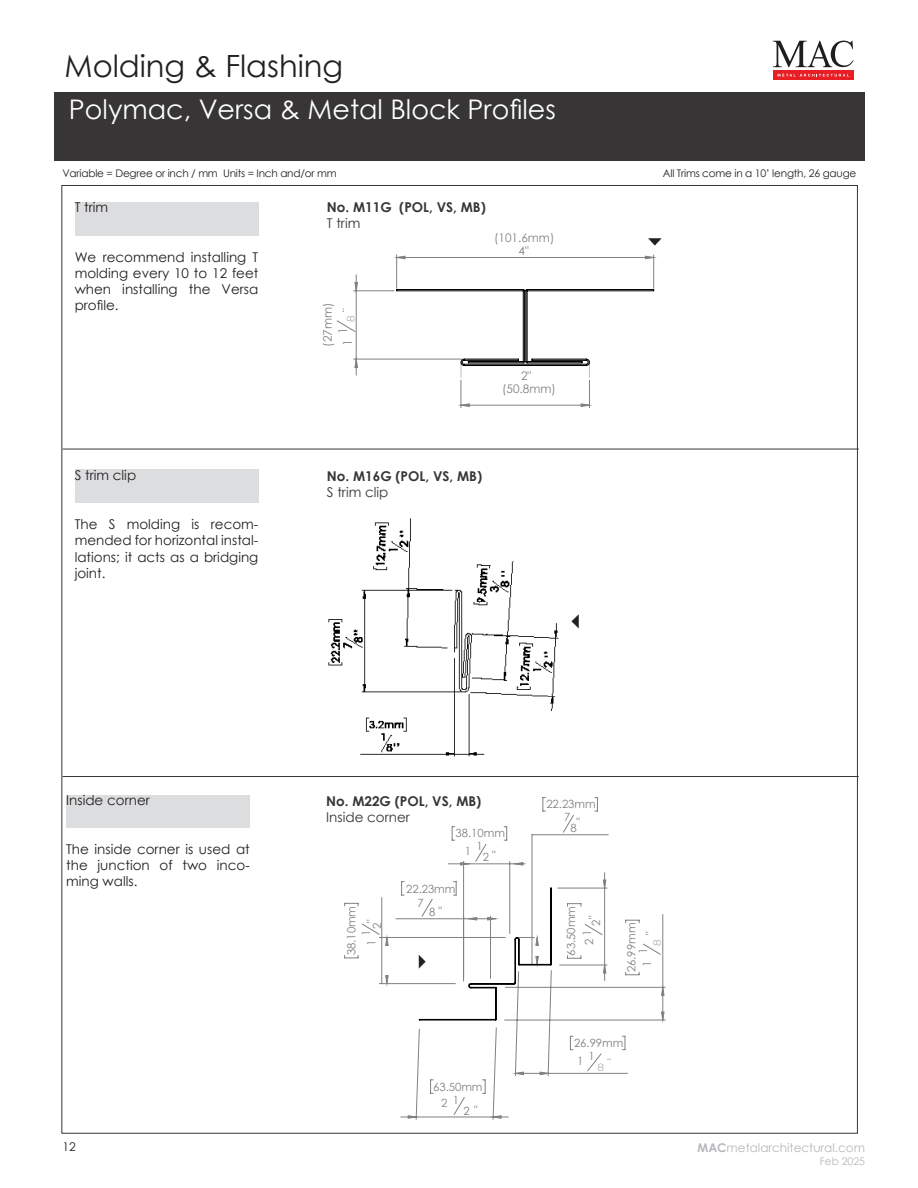
<style>
.page{position:relative;width:918px;height:1188px;background:#fff}
.page>*{position:absolute;margin:0;border:0;box-sizing:border-box;transform-origin:0 0}
.t1{font:30.6px "Century Gothic";color:#231f20}
.t2{font:27px "Century Gothic";color:#fff}
.t3{font:13.5px/16.2px "Century Gothic";color:#231f20;text-align:justify}
.t4{font:700 13.5px "Century Gothic";color:#373536}
.t5{font:13.5px "Century Gothic";color:#373536}
.t6{font:12px "Century Gothic";color:#b6b7bb}
.t7{font:12px "Century Gothic";color:#231f20}
.t8{font:11.85px/12.5px "Century Gothic";color:#808080;text-align:center}
.t9{font:11.25px/14.7px "Century Gothic";color:#808080}
.t10{font:10.5px "Century Gothic";letter-spacing:-.02em;color:#231f20}
.t11{font:10.5px "Century Gothic";color:#b6b7bb}
.t12{font:300 10.5px "Montserrat";color:#939598}
.s1{font-weight:700}
</style>
<div class="page">
<svg style="left:773px;top:41px;width:81px;height:26px"></svg>
<div style="left:773px;top:71px;width:81px;height:9px;background:#e71e24"></div>
<svg style="left:778px;top:73px;width:71px;height:4px"></svg>
<div style="left:75px;top:202px;width:183px;height:33px;background:#dcdddf"></div>
<img style="left:648px;top:238px;width:14px;height:8px">
<div style="left:75px;top:470px;width:183px;height:33px;background:#dcdddf"></div>
<img style="left:571px;top:614px;width:8px;height:15px">
<img style="left:328px;top:518px;width:231px;height:239px">
<div style="left:54px;top:92px;width:810px;height:69px;background:#373536"></div>
<div style="left:66px;top:795px;width:184px;height:33px;background:#dcdddf"></div>
<hr style="left:63px;top:449px;width:796px;height:1px;background:#373536">
<hr style="left:63px;top:776px;width:796px;height:1px;background:#373536">
<svg style="left:344px;top:797px;width:265px;height:187px"></svg>
<svg style="left:400px;top:872px;width:266px;height:248px"></svg>
<svg style="left:386px;top:937px;width:2px;height:47px"></svg>
<svg style="left:603px;top:880px;width:3px;height:93px"></svg>
<svg style="left:662px;top:987px;width:2px;height:33px"></svg>
<svg style="left:515px;top:1072px;width:33px;height:3px"></svg>
<svg style="left:408px;top:1116px;width:93px;height:2px"></svg>
<svg style="left:419px;top:863px;width:133px;height:158px"></svg>
<div style="left:597px;top:1061px;width:20px;height:10px;background:#fff"></div>
<div style="left:651px;top:927px;width:10px;height:19px;background:#fff"></div>
<svg style="left:337px;top:255px;width:317px;height:153px"></svg>
<div style="left:344px;top:303px;width:10px;height:19px;background:#fff"></div>
<h1 class="t1" style="left:65px;top:53px;width:280px">Molding &amp; Flashing</h1>
<h2 class="t2" style="left:69px;top:90px;width:488px">Polymac, Versa &amp; Metal Block Profiles</h2>
<p class="t10" style="left:63px;top:170px;width:276px">Variable = Degree or inch / mm Units = Inch and/or mm</p>
<p class="t10" style="left:663px;top:170px;width:195px">All Trims come in a 10’ length, 26 gauge</p>
<p class="t3" style="left:75px;top:201px;width:81px">Moulure enT</p>
<p class="t3" style="left:75px;top:250px;width:185px">We recommend installing T molding every 10 to 12 feet when installing the Versa profile.</p>
<p class="t3" style="left:75px;top:200px;width:35px">T trim</p>
<p class="t4" style="left:327px;top:202px;width:161px">No. M11G (POL, VS, MB)</p>
<p class="t5" style="left:327px;top:218px;width:35px">T trim</p>
<p class="t8" style="left:494px;top:232px;width:62px">(101.6mm)</p>
<p class="t8" style="left:518px;top:245px;width:12px">4"</p>
<p class="t8" style="left:322px;top:347px;width:45px;rotate:-90deg">(27mm)</p>
<p class="t8" style="left:342px;top:312px;width:5px;rotate:-90deg">"</p>
<p class="t12" style="left:346px;top:322px;width:8px;rotate:-90deg">8</p>
<p class="t8" style="left:340px;top:346px;width:19px;rotate:-90deg">1 1</p>
<p class="t8" style="left:502px;top:371px;width:55px">2" (50.8mm)</p>
<p class="t3" style="left:75px;top:468px;width:63px">S trim clip</p>
<p class="t4" style="left:327px;top:471px;width:157px">No. M16G (POL, VS, MB)</p>
<p class="t5" style="left:327px;top:486px;width:63px">S trim clip</p>
<p class="t3" style="left:75px;top:517px;width:185px">The S molding is recom&shy;mended for horizontal instal&shy;lations; it acts as a bridging joint.</p>
<p class="t3" style="left:66px;top:793px;width:85px">Inside corner</p>
<p class="t4" style="left:326px;top:796px;width:157px">No. M22G (POL, VS, MB)</p>
<p class="t5" style="left:326px;top:812px;width:85px">Inside corner</p>
<p class="t3" style="left:66px;top:842px;width:185px">The inside corner is used at the junction of two inco&shy;ming walls.</p>
<p class="t9" style="left:344px;top:946px;width:42px;line-height:17.4px;text-indent:-9px;rotate:-90deg">38.10mm<br>1 1</p>
<p class="t9" style="left:365px;top:923px;width:5px;rotate:-90deg">"</p>
<p class="t9" style="left:371px;top:929px;width:8px;rotate:-90deg">2</p>
<p class="t9" style="left:465px;top:824px;width:42px;line-height:18.9px;text-indent:-9px">38.10mm<br>1</p>
<p class="t9" style="left:477px;top:840px;width:8px">1</p>
<p class="t9" style="left:483px;top:849px;width:14px">2 "</p>
<p class="t9" style="left:418px;top:882px;width:40px;text-indent:-11px">22.23mm<br>7</p>
<p class="t9" style="left:429px;top:905px;width:14px">8 "</p>
<p class="t9" style="left:564px;top:797px;width:33px;line-height:13.8px;text-indent:-18px">22.23mm<br>7</p>
<p class="t9" style="left:570px;top:822px;width:8px">8</p>
<p class="t9" style="left:577px;top:816px;width:5px">"</p>
<p class="t9" style="left:564px;top:945px;width:41px;line-height:16.8px;text-indent:-10px;rotate:-90deg">63.50mm<br>2 1</p>
<p class="t9" style="left:588px;top:926px;width:12px;rotate:-90deg">2"</p>
<p class="t9" style="left:626px;top:967px;width:46px;line-height:13.6px;text-indent:-5px;rotate:-90deg">26.99mm<br>1 1</p>
<p class="t9" style="left:644px;top:935px;width:5px;rotate:-90deg">"</p>
<p class="t12" style="left:652px;top:946px;width:8px;rotate:-90deg">8</p>
<p class="t7" style="left:63px;top:1142px;width:15px">12</p>
<p class="t9" style="left:441px;top:1080px;width:43px;text-indent:-8px">63.50mm<br>2 1</p>
<p class="t9" style="left:463px;top:1104px;width:16px">2 "</p>
<p class="t9" style="left:574px;top:1036px;width:51px;line-height:15.3px">26.99mm<br>1 1</p>
<p class="t9" style="left:607px;top:1056px;width:5px">"</p>
<p class="t12" style="left:597px;top:1062px;width:8px">8</p>
<p class="t6" style="left:698px;top:1141px;width:169px"><span class="s1">MAC</span>metalarchitectural.com</p>
<p class="t11" style="left:820px;top:1156px;width:47px">Feb 2025</p>
</div>
